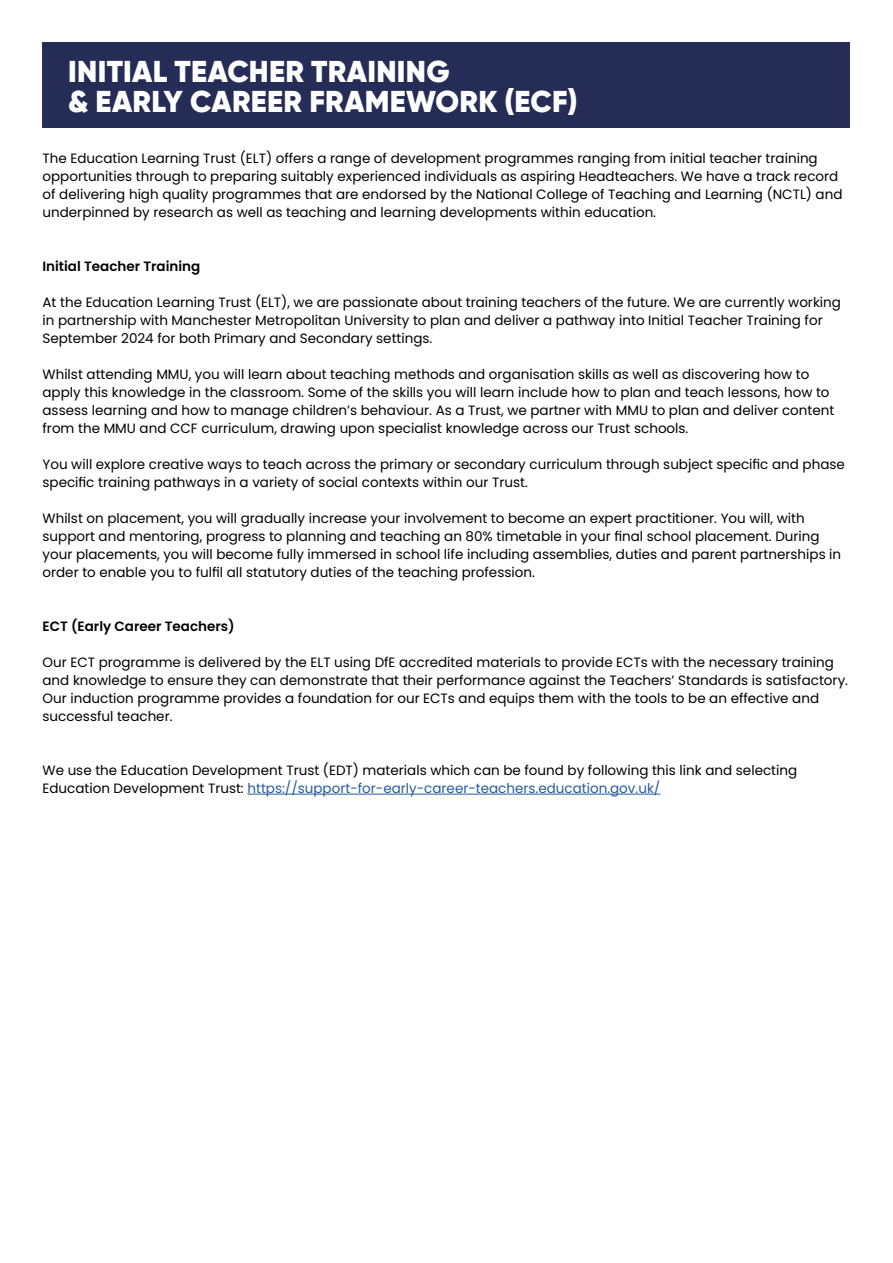
<style>
.page{position:relative;width:893px;height:1263px;background:#fff}
.page>*{position:absolute;margin:0;border:0;box-sizing:border-box;transform-origin:0 0}
.t1{font:900 30px/30px "Gilroy";letter-spacing:.01em;color:#fff}
.t2{font:13.5px/18px "Poppins";color:#000}
.t3{font:600 13.5px "Poppins";color:#000}
.s1{color:#275b9b}
</style>
<div class="page">
<div style="left:43px;top:43px;width:807px;height:85px;background:#252d57"></div>
<hr style="left:247px;top:794px;width:413px;height:1px;background:#275b9b">
<h1 class="t1" style="left:68px;top:56px;width:511px">INITIAL TEACHER TRAINING<br>&amp; EARLY CAREER FRAMEWORK (ECF)</h1>
<p class="t2" style="left:43px;top:149px;width:801px">The Education Learning Trust (ELT) offers a range of development programmes ranging from initial teacher training opportunities through to preparing suitably experienced individuals as aspiring Headteachers. We have a track record of delivering high quality programmes that are endorsed by the National College of Teaching and Learning (NCTL) and underpinned by research as well as teaching and learning developments within education.</p>
<p class="t3" style="left:43px;top:258px;width:159px">Initial Teacher Training</p>
<p class="t2" style="left:43px;top:293px;width:800px">At the Education Learning Trust (ELT), we are passionate about training teachers of the future. We are currently working in partnership with Manchester Metropolitan University to plan and deliver a pathway into Initial Teacher Training for<br>September 2024 for both Primary and Secondary settings.</p>
<p class="t2" style="left:43px;top:365px;width:793px">Whilst attending MMU, you will learn about teaching methods and organisation skills as well as discovering how to apply this knowledge in the classroom. Some of the skills you will learn include how to plan and teach lessons, how to assess learning and how to manage children’s behaviour. As a Trust, we partner with MMU to plan and deliver content from the MMU and CCF curriculum, drawing upon specialist knowledge across our Trust schools.</p>
<p class="t2" style="left:43px;top:455px;width:804px">You will explore creative ways to teach across the primary or secondary curriculum through subject specific and phase specific training pathways in a variety of social contexts within our Trust.</p>
<p class="t2" style="left:43px;top:509px;width:800px">Whilst on placement, you will gradually increase your involvement to become an expert practitioner. You will, with support and mentoring, progress to planning and teaching an 80% timetable in your final school placement. During your placements, you will become fully immersed in school life including assemblies, duties and parent partnerships in order to enable you to fulfil all statutory duties of the teaching profession.</p>
<p class="t3" style="left:43px;top:618px;width:194px">ECT (Early Career Teachers)</p>
<p class="t2" style="left:43px;top:653px;width:807px">Our ECT programme is delivered by the ELT using DfE accredited materials to provide ECTs with the necessary training and knowledge to ensure they can demonstrate that their performance against the Teachers’ Standards is satisfactory.<br>Our induction programme provides a foundation for our ECTs and equips them with the tools to be an effective and successful teacher.</p>
<p class="t2" style="left:43px;top:761px;width:756px">We use the Education Development Trust (EDT) materials which can be found by following this link and selecting<br>Education Development Trust: <span class="s1">https://support-for-early-career-teachers.education.gov.uk/</span></p>
</div>
